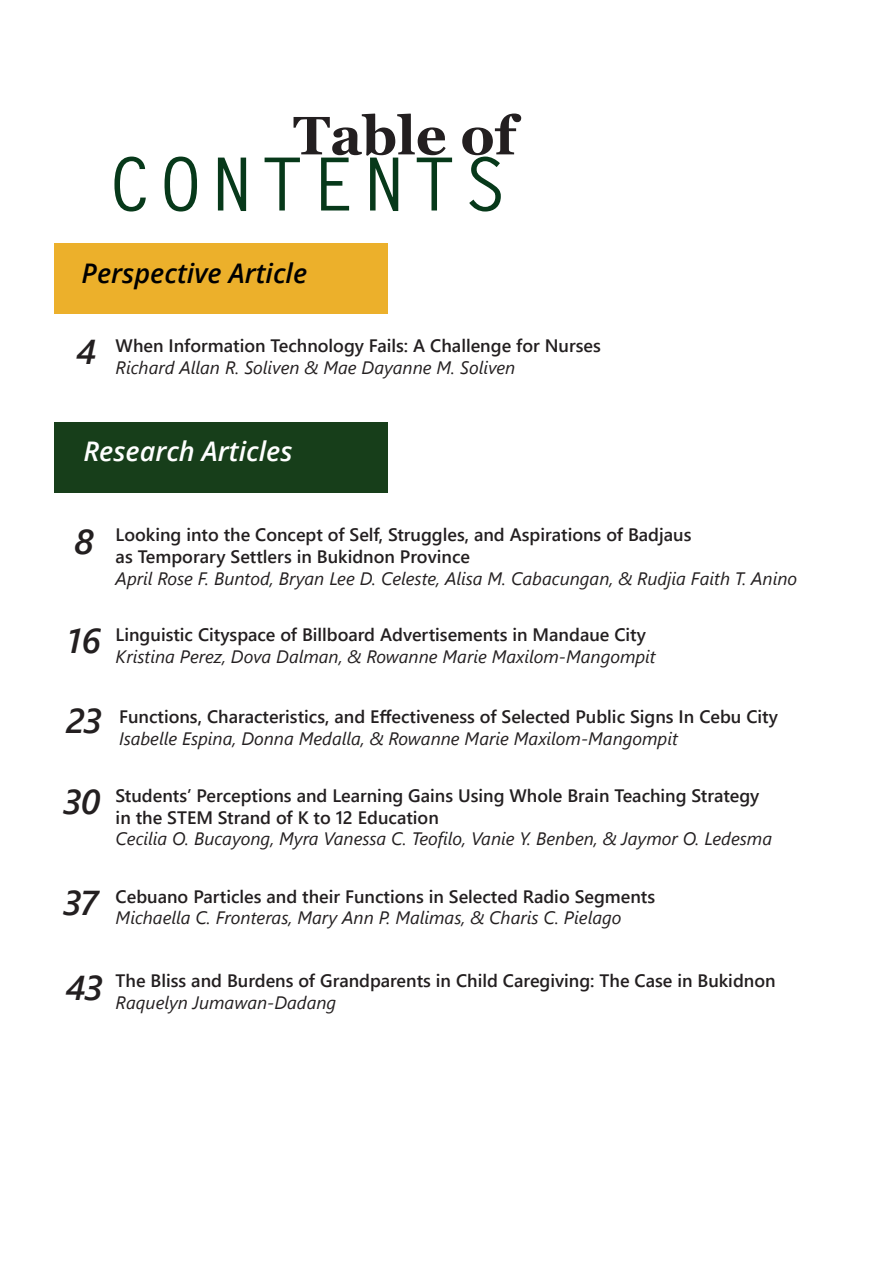
<style>
.page{position:relative;width:893px;height:1263px;background:#fff}
.page>*{position:absolute;margin:0;border:0;box-sizing:border-box;transform-origin:0 0}
.t1{font:700 73.5px "Letter Gothic Std";letter-spacing:.09em;color:#07391a}
.t2{font:700 54px "Georgia";color:#231f20}
.t3{font:italic 600 34.5px "Segoe UI";color:#231f20}
.t4{font:italic 600 27px "Open Sans";color:#000001}
.t5{font:italic 600 27px "Open Sans";color:#fff}
.t6{font:600 18px "Segoe UI";color:#231f20}
.t7{font:italic 18px "Segoe UI";color:#231f20}
</style>
<div class="page">
<div style="left:54px;top:243px;width:333px;height:70px;background:#ecb02b"></div>
<div style="left:54px;top:422px;width:333px;height:70px;background:#173e1a"></div>
<p class="t2" style="left:293px;top:101px;width:224px">Table of</p>
<p class="t1" style="left:108px;top:139px;width:401px">CONTENTS</p>
<p class="t4" style="left:82px;top:255px;width:227px">Perspective Article</p>
<p class="t3" style="left:76px;top:319px;width:21px">4</p>
<p class="t6" style="left:116px;top:329px;width:487px">When Information Technology Fails: A Challenge for Nurses</p>
<p class="t7" style="left:116px;top:350px;width:401px">Richard Allan R. Soliven &amp; Mae Dayanne M. Soliven</p>
<p class="t5" style="left:83px;top:432px;width:211px">Research Articles</p>
<p class="t3" style="left:74px;top:509px;width:21px">8</p>
<p class="t6" style="left:116px;top:518px;width:577px">Looking into the Concept of Self, Struggles, and Aspirations of Badjaus</p>
<p class="t6" style="left:116px;top:540px;width:356px">as Temporary Settlers in Bukidnon Province</p>
<p class="t7" style="left:116px;top:561px;width:683px">April Rose F. Buntod, Bryan Lee D. Celeste, Alisa M. Cabacungan, &amp; Rudjia Faith T. Anino</p>
<p class="t3" style="left:67px;top:608px;width:34px">16</p>
<p class="t6" style="left:116px;top:618px;width:532px">Linguistic Cityspace of Billboard Advertisements in Mandaue City</p>
<p class="t7" style="left:116px;top:639px;width:542px">Kristina Perez, Dova Dalman, &amp; Rowanne Marie Maxilom-Mangompit</p>
<p class="t3" style="left:67px;top:689px;width:36px">23</p>
<p class="t6" style="left:119px;top:700px;width:660px">Functions, Characteristics, and Effectiveness of Selected Public Signs In Cebu City</p>
<p class="t7" style="left:119px;top:721px;width:560px">Isabelle Espina, Donna Medalla, &amp; Rowanne Marie Maxilom-Mangompit</p>
<p class="t3" style="left:64px;top:770px;width:38px">30</p>
<p class="t3" style="left:64px;top:870px;width:35px">37</p>
<p class="t6" style="left:116px;top:779px;width:645px">Students’ Perceptions and Learning Gains Using Whole Brain Teaching Strategy</p>
<p class="t6" style="left:116px;top:800px;width:325px">in the STEM Strand of K to 12 Education</p>
<p class="t7" style="left:116px;top:822px;width:658px">Cecilia O. Bucayong, Myra Vanessa C. Teofilo, Vanie Y. Benben, &amp; Jaymor O. Ledesma</p>
<p class="t6" style="left:116px;top:879px;width:541px">Cebuano Particles and their Functions in Selected Radio Segments</p>
<p class="t7" style="left:116px;top:901px;width:507px">Michaella C. Fronteras, Mary Ann P. Malimas, &amp; Charis C. Pielago</p>
<p class="t3" style="left:66px;top:955px;width:38px">43</p>
<p class="t6" style="left:116px;top:964px;width:661px">The Bliss and Burdens of Grandparents in Child Caregiving: The Case in Bukidnon</p>
<p class="t7" style="left:116px;top:985px;width:222px">Raquelyn Jumawan-Dadang</p>
</div>
